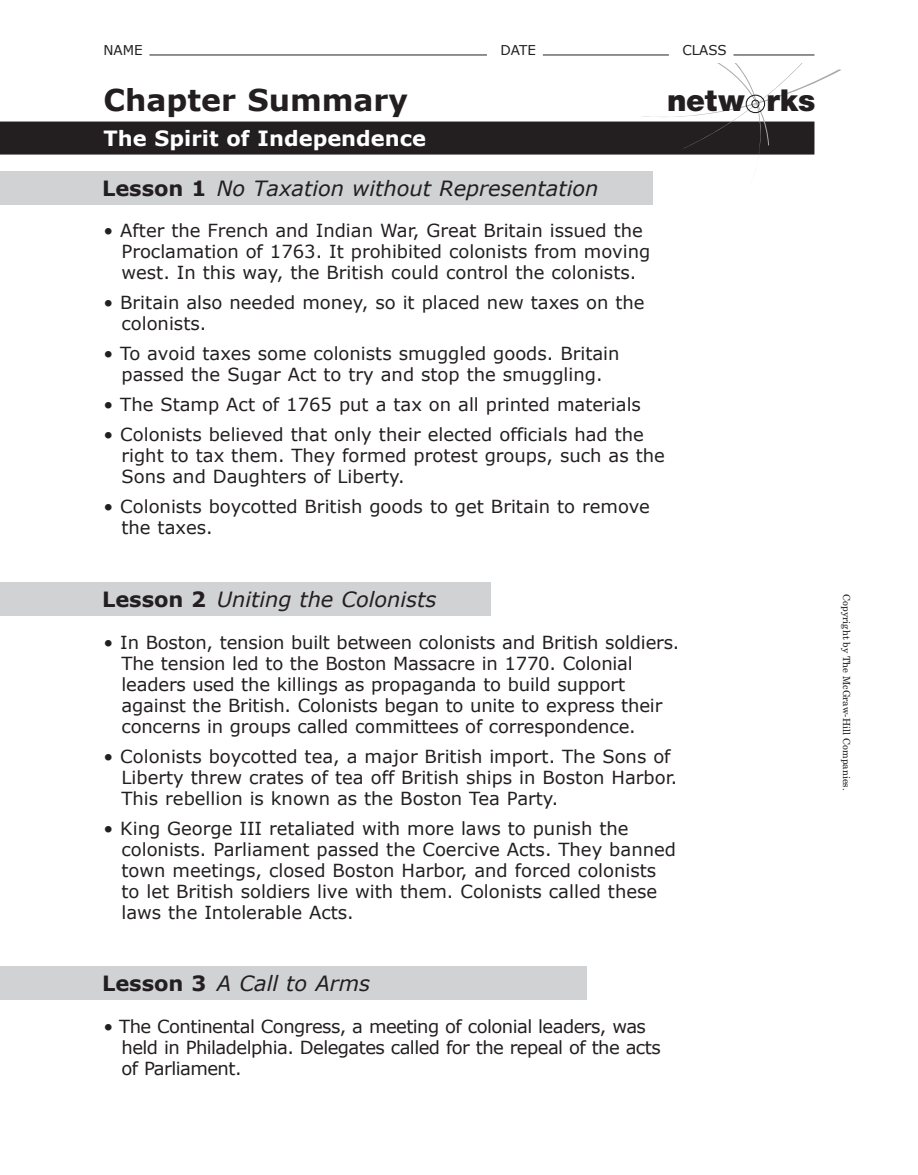
<style>
.page{position:relative;width:918px;height:1175px;background:#fff}
.page>*{position:absolute;margin:0;border:0;box-sizing:border-box;transform-origin:0 0}
.t1{font:900 30.15px "Helvetica Neue LT Std";color:#231f20}
.Asset_TitleA{font:700 30px "Verdana";color:#231f20}
.t2{font:italic 21px "Verdana";color:#231f20}
.Asset_TitleB{font:700 21px "Verdana";color:#fff}
.CS_BL_SAp6{font:18px/21px "Verdana";color:#231f20}
.CS_BL_SAp6-2{font:18px/21px "Verdana";letter-spacing:-.03em;color:#231f20}
.z_NDC_TX{font:13.5px "Verdana";color:#231f20}
.z_Copyright{font:9.75px "New Century Schlbk LT Std";color:#231f20}
.s1{font-weight:700;font-style:normal}
</style>
<div class="page">
<hr style="left:149px;top:55px;width:338px;height:1px;background:#231f20">
<hr style="left:543px;top:55px;width:126px;height:1px;background:#231f20">
<hr style="left:734px;top:55px;width:80px;height:1px;background:#231f20">
<div style="left:0;top:122px;width:814px;height:32px;background:#231f20"></div>
<div style="left:0;top:171px;width:652px;height:33px;background:#d1d2d4"></div>
<div style="left:0;top:582px;width:490px;height:33px;background:#d1d2d4"></div>
<div style="left:0;top:966px;width:586px;height:33px;background:#d1d2d4"></div>
<svg style="left:640px;top:63px;width:202px;height:121px"></svg>
<p class="z_NDC_TX" style="left:104px;top:42px;width:41px">NAME</p>
<p class="z_NDC_TX" style="left:500px;top:42px;width:37px">DATE</p>
<p class="z_NDC_TX" style="left:682px;top:42px;width:46px">CLASS</p>
<p class="Asset_TitleA" style="left:104px;top:81px;width:306px">Chapter Summary</p>
<p class="Asset_TitleB" style="left:104px;top:125px;width:324px">The Spirit of Independence</p>
<p class="t2" style="left:102px;top:175px;width:498px"><span class="s1">Lesson 1</span> No Taxation without Representation</p>
<h1 class="t1" style="left:667px;top:83px;width:150px">netw rks</h1>
<p class="CS_BL_SAp6" style="left:122px;top:220px;width:530px;text-indent:-18px">• After the French and Indian War, Great Britain issued the<br>Proclamation of 1763. It prohibited colonists from moving west. In this way, the British could control the colonists.</p>
<p class="CS_BL_SAp6" style="left:122px;top:292px;width:525px;text-indent:-18px">• Britain also needed money, so it placed new taxes on the colonists.</p>
<p class="CS_BL_SAp6" style="left:104px;top:343px;width:518px;text-align:center">• To avoid taxes some colonists smuggled goods. Britain passed the Sugar Act to try and stop the smuggling.</p>
<p class="CS_BL_SAp6" style="left:104px;top:394px;width:539px">• The Stamp Act of 1765 put a tax on all printed materials</p>
<p class="CS_BL_SAp6" style="left:122px;top:424px;width:545px;text-indent:-18px">• Colonists believed that only their elected officials had the right to tax them. They formed protest groups, such as the<br>Sons and Daughters of Liberty.</p>
<p class="CS_BL_SAp6" style="left:122px;top:496px;width:530px;text-indent:-18px">• Colonists boycotted British goods to get Britain to remove the taxes.</p>
<p class="t2" style="left:102px;top:586px;width:336px"><span class="s1">Lesson 2</span> Uniting the Colonists</p>
<p class="CS_BL_SAp6" style="left:122px;top:631px;width:560px;text-indent:-18px">• In Boston, tension built between colonists and British soldiers.<br>The tension led to the Boston Massacre in 1770. Colonial leaders used the killings as propaganda to build support against the British. Colonists began to unite to express their concerns in groups called committees of correspondence.</p>
<p class="CS_BL_SAp6" style="left:122px;top:745px;width:557px;text-indent:-18px">• Colonists boycotted tea, a major British import. The Sons of<br>Liberty threw crates of tea off British ships in Boston Harbor.<br>This rebellion is known as the Boston Tea Party.</p>
<p class="CS_BL_SAp6" style="left:122px;top:817px;width:556px;text-indent:-18px">• King George III retaliated with more laws to punish the colonists. Parliament passed the Coercive Acts. They banned town meetings, closed Boston Harbor, and forced colonists to let British soldiers live with them. Colonists called these laws the Intolerable Acts.</p>
<p class="t2" style="left:102px;top:970px;width:270px"><span class="s1">Lesson 3</span> A Call to Arms</p>
<p class="CS_BL_SAp6-2" style="left:122px;top:1015px;width:541px;text-indent:-18px">• The Continental Congress, a meeting of colonial leaders, was held in Philadelphia. Delegates called for the repeal of the acts of Parliament.</p>
<p class="z_Copyright" style="left:853px;top:594px;width:198px;rotate:90deg">Copyright by The McGraw-Hill Companies.</p>
</div>
